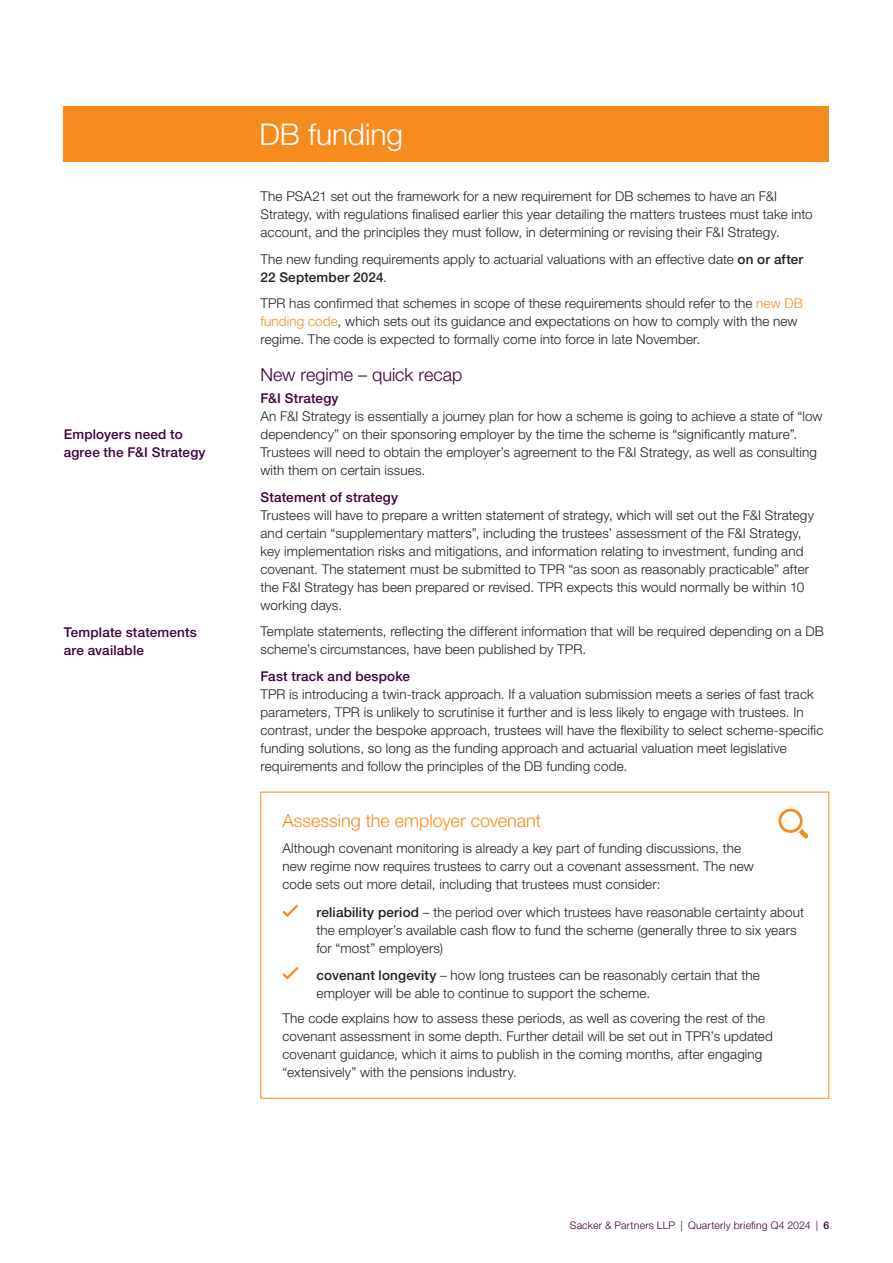
<style>
.page{position:relative;width:893px;height:1263px;background:#fff}
.page>*{position:absolute;margin:0;border:0;box-sizing:border-box;transform-origin:0 0}
.t1{font:300 30px "Helvetica Neue LT Pro";letter-spacing:-.005em;color:#fff}
.Heading_2{font:300 18px "Helvetica Neue LT Pro";color:#f68c1f}
.Heading_2-2{font:300 18px "Helvetica Neue LT Pro";color:#3d003b}
.tick_bullets{font:300 13.5px/18px "Helvetica Neue LT Pro";letter-spacing:.01em;color:#231f20}
.Pull_out{font:500 13.5px/18px "Helvetica Neue LT Pro";letter-spacing:.015em;color:#3d003b}
.Heading_3{font:500 13.5px "Helvetica Neue LT Pro";letter-spacing:.015em;color:#3d003b}
.t2{font:300 10.5px "Helvetica Neue LT Pro";letter-spacing:.02em;color:#3d003b}
.s1{font-weight:500}
.s2{color:#f68c1f}
</style>
<div class="page">
<div style="left:64px;top:106px;width:765px;height:56px;background:#f68c1f"></div>
<svg style="left:282px;top:904px;width:16px;height:13px"></svg>
<svg style="left:282px;top:967px;width:16px;height:12px"></svg>
<svg style="left:778px;top:809px;width:30px;height:30px"></svg>
<p class="Pull_out" style="left:64px;top:425px;width:143px">Employers need to agree the F&amp;I Strategy</p>
<p class="Pull_out" style="left:64px;top:623px;width:135px">Template statements are available</p>
<p class="t1" style="left:259px;top:116px;width:145px">DB funding</p>
<p class="tick_bullets" style="left:260px;top:187px;width:554px">The PSA21 set out the framework for a new requirement for DB schemes to have an F&amp;I<br>Strategy, with regulations finalised earlier this year detailing the matters trustees must take into account, and the principles they must follow, in determining or revising their F&amp;I Strategy.</p>
<p class="tick_bullets" style="left:260px;top:249px;width:544px">The new funding requirements apply to actuarial valuations with an effective date <span class="s1">on or after<br>22 September 2024</span>.</p>
<p class="tick_bullets" style="left:260px;top:294px;width:544px">TPR has confirmed that schemes in scope of these requirements should refer to the <span class="s2">new DB funding code</span>, which sets out its guidance and expectations on how to comply with the new regime. The code is expected to formally come into force in late November.</p>
<p class="Heading_2-2" style="left:260px;top:363px;width:204px">New regime – quick recap</p>
<p class="Heading_3" style="left:260px;top:390px;width:80px">F&amp;I Strategy</p>
<p class="tick_bullets" style="left:260px;top:407px;width:564px">An F&amp;I Strategy is essentially a journey plan for how a scheme is going to achieve a state of “low dependency” on their sponsoring employer by the time the scheme is “significantly mature”.<br>Trustees will need to obtain the employer’s agreement to the F&amp;I Strategy, as well as consulting with them on certain issues.</p>
<p class="Heading_3" style="left:260px;top:489px;width:139px">Statement of strategy</p>
<p class="tick_bullets" style="left:260px;top:505px;width:555px">Trustees will have to prepare a written statement of strategy, which will set out the F&amp;I Strategy and certain “supplementary matters”, including the trustees’ assessment of the F&amp;I Strategy, key implementation risks and mitigations, and information relating to investment, funding and covenant. The statement must be submitted to TPR “as soon as reasonably practicable” after the F&amp;I Strategy has been prepared or revised. TPR expects this would normally be within 10 working days.</p>
<p class="tick_bullets" style="left:260px;top:622px;width:565px">Template statements, reflecting the different information that will be required depending on a DB scheme’s circumstances, have been published by TPR.</p>
<p class="Heading_3" style="left:260px;top:668px;width:151px">Fast track and bespoke</p>
<p class="tick_bullets" style="left:260px;top:684px;width:564px">TPR is introducing a twin-track approach. If a valuation submission meets a series of fast track parameters, TPR is unlikely to scrutinise it further and is less likely to engage with trustees. In contrast, under the bespoke approach, trustees will have the flexibility to select scheme-specific funding solutions, so long as the funding approach and actuarial valuation meet legislative requirements and follow the principles of the DB funding code.</p>
<p class="Heading_2" style="left:282px;top:809px;width:260px">Assessing the employer covenant</p>
<p class="tick_bullets" style="left:282px;top:839px;width:473px">Although covenant monitoring is already a key part of funding discussions, the new regime now requires trustees to carry out a covenant assessment. The new code sets out more detail, including that trustees must consider:</p>
<p class="tick_bullets" style="left:316px;top:903px;width:489px"><span class="s1">reliability period</span> – the period over which trustees have reasonable certainty about the employer’s available cash flow to fund the scheme (generally three to six years for “most” employers)</p>
<p class="tick_bullets" style="left:316px;top:965px;width:445px"><span class="s1">covenant longevity</span> – how long trustees can be reasonably certain that the employer will be able to continue to support the scheme.</p>
<p class="tick_bullets" style="left:282px;top:1008px;width:492px">The code explains how to assess these periods, as well as covering the rest of the covenant assessment in some depth. Further detail will be set out in TPR’s updated covenant guidance, which it aims to publish in the coming months, after engaging “extensively” with the pensions industry.</p>
<p class="t2" style="left:570px;top:1219px;width:261px">Sacker &amp; Partners LLP | Quarterly briefing Q4 2024 | <span class="s1">6</span></p>
</div>
